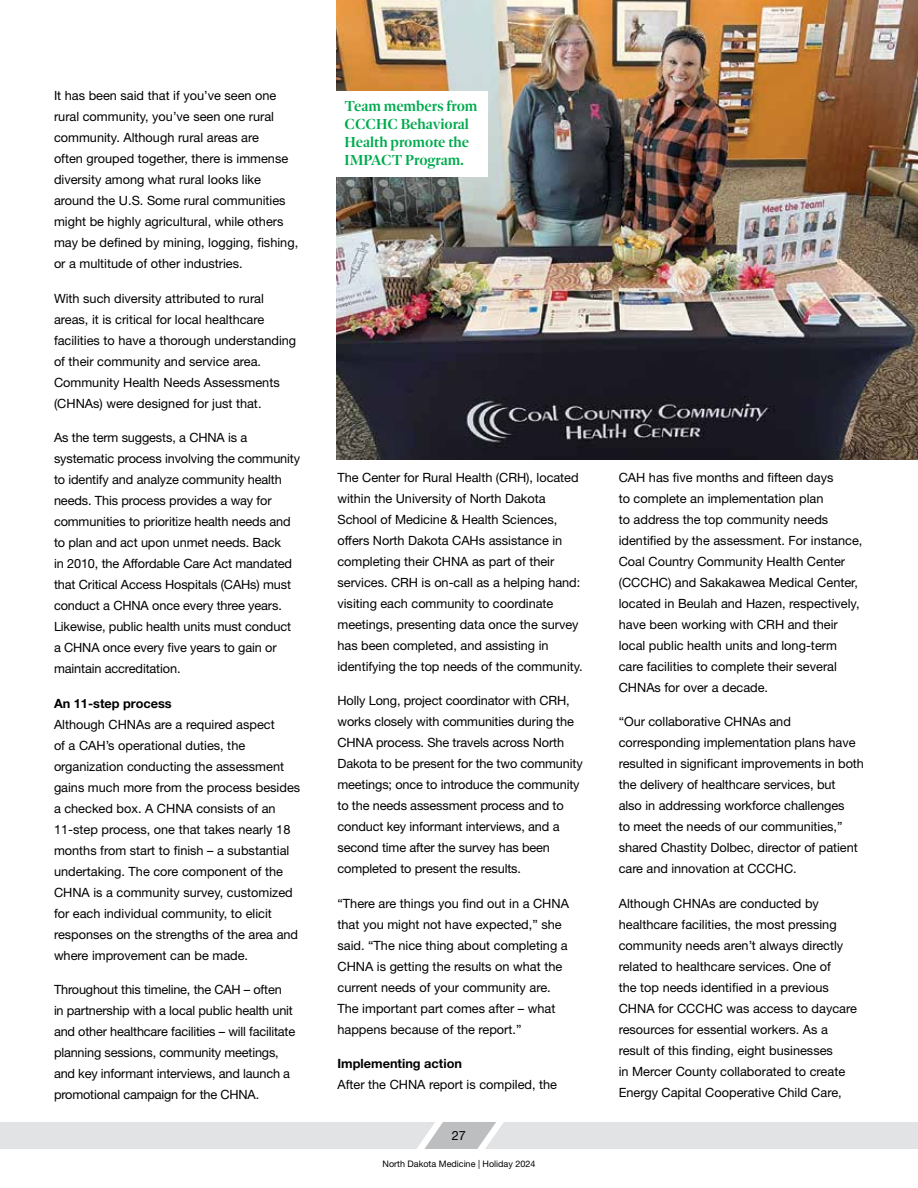
<style>
.page{position:relative;width:918px;height:1188px;background:#fff}
.page>*{position:absolute;margin:0;border:0;box-sizing:border-box;transform-origin:0 0}
.t1{font:500 15px/18px "Dejanire Headline";color:#00aa4f}
.t2{font:12.75px/21px "Helvetica Neue LT Pro";color:#000}
.t3{font:700 12.75px "Helvetica Neue LT Pro";color:#000}
.t4{font:9px "Helvetica Neue LT Pro";color:#000}
</style>
<div class="page">
<img style="left:337px;top:0;width:581px;height:460px">
<div style="left:337px;top:91px;width:151px;height:86px;background:#fff"></div>
<svg style="left:0;top:1122px;width:918px;height:27px;background:#e0e1e2"></svg>
<p class="t2" style="left:54px;top:85px;width:246px">It has been said that if you’ve seen one rural community, you’ve seen one rural community. Although rural areas are<br>often grouped together, there is immense diversity among what rural looks like around the U.S. Some rural communities might be highly agricultural, while others may be defined by mining, logging, fishing, or a multitude of other industries.</p>
<p class="t2" style="left:54px;top:288px;width:244px">With such diversity attributed to rural areas, it is critical for local healthcare facilities to have a thorough understanding of their community and service area.<br>Community Health Needs Assessments (CHNAs) were designed for just that.</p>
<p class="t2" style="left:54px;top:427px;width:248px">As the term suggests, a CHNA is a systematic process involving the community to identify and analyze community health needs. This process provides a way for communities to prioritize health needs and to plan and act upon unmet needs. Back<br>in 2010, the Affordable Care Act mandated that Critical Access Hospitals (CAHs) must conduct a CHNA once every three years.<br>Likewise, public health units must conduct a CHNA once every five years to gain or maintain accreditation.</p>
<p class="t3" style="left:54px;top:695px;width:119px">An 11-step process</p>
<p class="t2" style="left:54px;top:714px;width:248px">Although CHNAs are a required aspect<br>of a CAH’s operational duties, the organization conducting the assessment gains much more from the process besides a checked box. A CHNA consists of an 11-step process, one that takes nearly 18 months from start to finish – a substantial undertaking. The core component of the CHNA is a community survey, customized for each individual community, to elicit responses on the strengths of the area and where improvement can be made.</p>
<p class="t2" style="left:54px;top:979px;width:243px">Throughout this timeline, the CAH – often<br>in partnership with a local public health unit and other healthcare facilities – will facilitate planning sessions, community meetings, and key informant interviews, and launch a promotional campaign for the CHNA.</p>
<p class="t1" style="left:345px;top:97px;width:134px">Team members from<br>CCCHC Behavioral<br>Health promote the<br>IMPACT Program.</p>
<p class="t2" style="left:338px;top:466px;width:247px">The Center for Rural Health (CRH), located within the University of North Dakota School of Medicine &amp; Health Sciences, offers North Dakota CAHs assistance in completing their CHNA as part of their services. CRH is on-call as a helping hand: visiting each community to coordinate meetings, presenting data once the survey has been completed, and assisting in identifying the top needs of the community.</p>
<p class="t2" style="left:338px;top:690px;width:247px">Holly Long, project coordinator with CRH, works closely with communities during the CHNA process. She travels across North Dakota to be present for the two community meetings; once to introduce the community to the needs assessment process and to conduct key informant interviews, and a second time after the survey has been completed to present the results.</p>
<p class="t2" style="left:338px;top:892px;width:233px">“There are things you find out in a CHNA that you might not have expected,” she said. “The nice thing about completing a CHNA is getting the results on what the current needs of your community are.<br>The important part comes after – what happens because of the report.”</p>
<p class="t3" style="left:338px;top:1056px;width:126px">Implementing action</p>
<p class="t2" style="left:338px;top:1074px;width:221px">After the CHNA report is compiled, the</p>
<p class="t2" style="left:452px;top:1125px;width:16px">27</p>
<p class="t4" style="left:383px;top:1159px;width:154px">North Dakota Medicine | Holiday 2024</p>
<p class="t2" style="left:619px;top:466px;width:245px">CAH has five months and fifteen days<br>to complete an implementation plan<br>to address the top community needs identified by the assessment. For instance, Coal Country Community Health Center (CCCHC) and Sakakawea Medical Center, located in Beulah and Hazen, respectively, have been working with CRH and their local public health units and long-term care facilities to complete their several CHNAs for over a decade.</p>
<p class="t2" style="left:619px;top:711px;width:247px">“Our collaborative CHNAs and corresponding implementation plans have resulted in significant improvements in both the delivery of healthcare services, but<br>also in addressing workforce challenges<br>to meet the needs of our communities,” shared Chastity Dolbec, director of patient care and innovation at CCCHC.</p>
<p class="t2" style="left:619px;top:892px;width:240px">Although CHNAs are conducted by healthcare facilities, the most pressing community needs aren’t always directly related to healthcare services. One of<br>the top needs identified in a previous CHNA for CCCHC was access to daycare resources for essential workers. As a result of this finding, eight businesses<br>in Mercer County collaborated to create Energy Capital Cooperative Child Care,</p>
</div>
